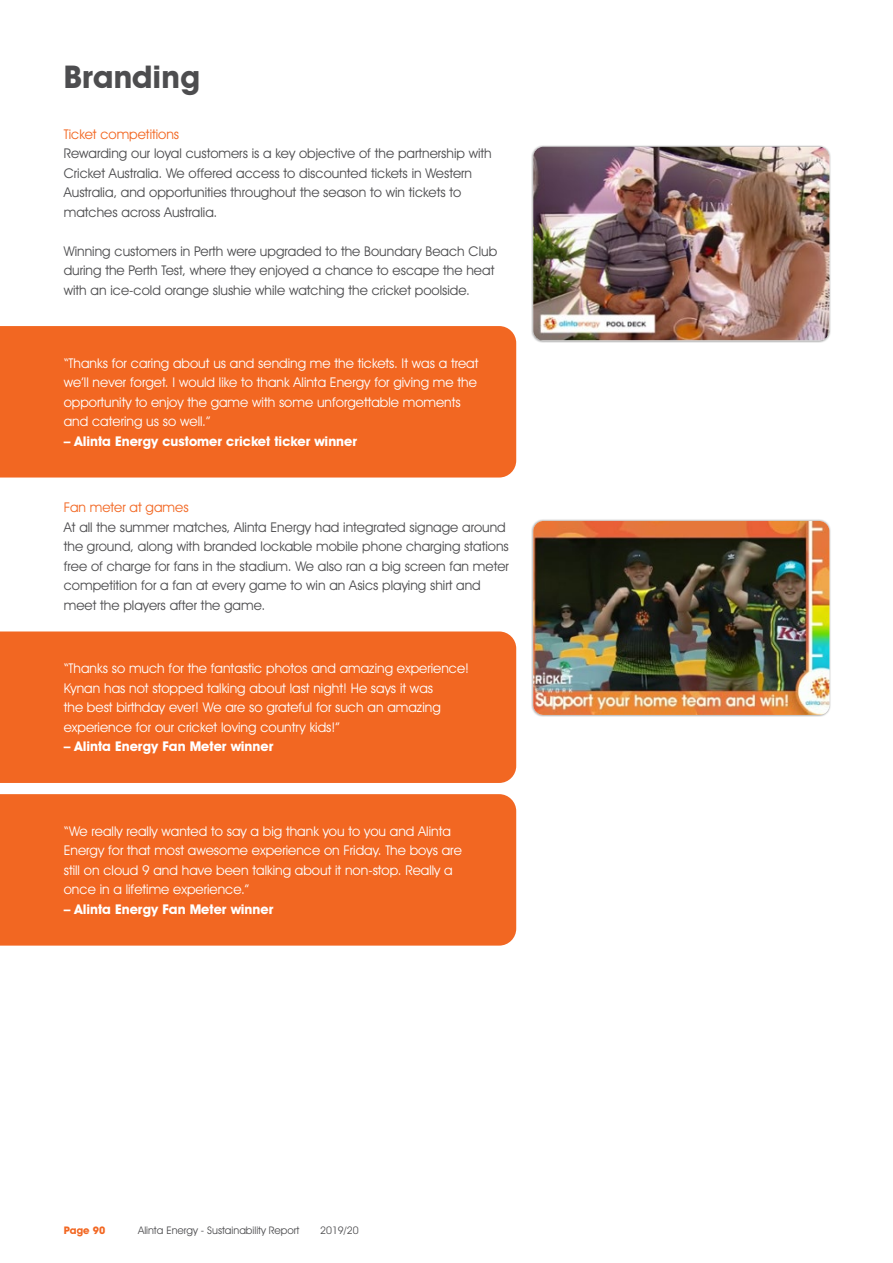
<style>
.page{position:relative;width:893px;height:1263px;background:#fff}
.page>*{position:absolute;margin:0;border:0;box-sizing:border-box;transform-origin:0 0}
.t1{font:700 31.5px "Avant Garde IT Cby BT";color:#4d4d4f}
.t2{font:13.5px/19.5px "Avant Garde IT Cby BT";color:#4d4d4f}
.t3{font:13.5px/19.5px "Avant Garde IT Cby BT";color:#fff}
.t4{font:700 13.5px "Avant Garde IT Cby BT";color:#fff}
.t5{font:13.5px "Avant Garde IT Cby BT";color:#f26722}
.t6{font:10.5px "Avant Garde IT Cby BT";color:#4d4d4f}
.t7{font:700 10.5px "Avant Garde IT Cby BT";color:#f26722}
</style>
<div class="page">
<div style="left:531px;top:145px;width:300px;height:198px;background:#000;opacity:.36"></div>
<img style="left:533px;top:147px;width:296px;height:193px">
<div style="left:531px;top:519px;width:300px;height:198px;background:#000;opacity:.36"></div>
<img style="left:533px;top:521px;width:296px;height:194px">
<div style="left:0;top:326px;width:516px;height:151px;background:#f26722"></div>
<div style="left:0;top:631px;width:516px;height:152px;background:#f26722"></div>
<div style="left:0;top:794px;width:516px;height:152px;background:#f26722"></div>
<h1 class="t1" style="left:64px;top:58px;width:138px">Branding</h1>
<p class="t5" style="left:64px;top:126px;width:117px">Ticket competitions</p>
<p class="t2" style="left:64px;top:144px;width:429px">Rewarding our loyal customers is a key objective of the partnership with Cricket Australia. We offered access to discounted tickets in Western Australia, and opportunities throughout the season to win tickets to matches across Australia.</p>
<p class="t2" style="left:64px;top:241px;width:435px">Winning customers in Perth were upgraded to the Boundary Beach Club during the Perth Test, where they enjoyed a chance to escape the heat with an ice-cold orange slushie while watching the cricket poolside.</p>
<p class="t3" style="left:64px;top:353px;width:416px">“Thanks for caring about us and sending me the tickets. It was a treat we’ll never forget. I would like to thank Alinta Energy for giving me the opportunity to enjoy the game with some unforgettable moments and catering us so well.”</p>
<p class="t4" style="left:64px;top:433px;width:295px">– Alinta Energy customer cricket ticker winner</p>
<p class="t5" style="left:64px;top:499px;width:126px">Fan meter at games</p>
<p class="t2" style="left:64px;top:517px;width:447px">At all the summer matches, Alinta Energy had integrated signage around the ground, along with branded lockable mobile phone charging stations free of charge for fans in the stadium. We also ran a big screen fan meter competition for a fan at every game to win an Asics playing shirt and meet the players after the game.</p>
<p class="t3" style="left:64px;top:659px;width:407px">“Thanks so much for the fantastic photos and amazing experience!<br>Kynan has not stopped talking about last night! He says it was<br>the best birthday ever! We are so grateful for such an amazing experience for our cricket loving country kids!”</p>
<p class="t4" style="left:64px;top:738px;width:211px">– Alinta Energy Fan Meter winner</p>
<p class="t3" style="left:64px;top:821px;width:400px">“We really really wanted to say a big thank you to you and Alinta Energy for that most awesome experience on Friday. The boys are still on cloud 9 and have been talking about it non-stop. Really a once in a lifetime experience.”</p>
<p class="t4" style="left:64px;top:901px;width:211px">– Alinta Energy Fan Meter winner</p>
<p class="t7" style="left:64px;top:1223px;width:43px">Page 90</p>
<p class="t6" style="left:138px;top:1223px;width:163px">Alinta Energy - Sustainability Report</p>
<p class="t6" style="left:320px;top:1223px;width:40px">2019/20</p>
</div>
